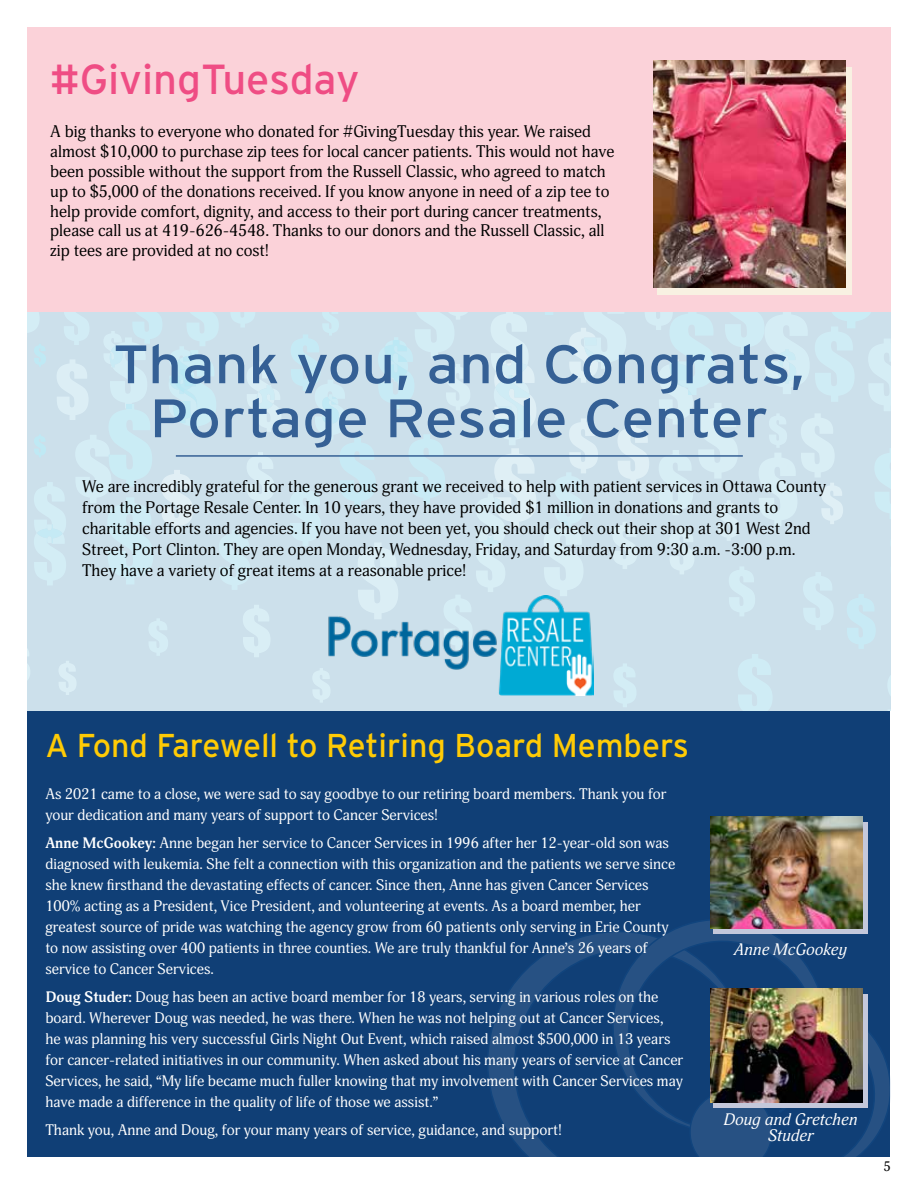
<style>
.page{position:relative;width:918px;height:1188px;background:#fff}
.page>*{position:absolute;margin:0;border:0;box-sizing:border-box;transform-origin:0 0}
.t1{font:54px/54px "Interstate";color:#356095;text-align:center;scale:1.1 1}
.t2{font:42px "Interstate";color:#ef4d84}
.t3{font:33px "Interstate";color:#ffcb05}
.t4{font:16.5px/19.8px "Adonis";color:#000}
.t5{font:italic 16.5px/16.5px "Adonis";color:#fff;text-align:center}
.t6{font:15px/21px "Adonis";color:#fff}
.t7{font:13.5px "Adonis";color:#000}
.s1{font-weight:700}
</style>
<div class="page">
<div style="left:27px;top:311px;width:863px;height:400px;background:#cce0eb"></div>
<svg style="left:243px;top:605px;width:27px;height:52px"></svg>
<svg style="left:149px;top:619px;width:19px;height:37px"></svg>
<svg style="left:27px;top:649px;width:3px;height:31px"></svg>
<svg style="left:59px;top:661px;width:17px;height:34px"></svg>
<svg style="left:27px;top:311px;width:254px;height:279px"></svg>
<svg style="left:290px;top:311px;width:600px;height:400px"></svg>
<div style="left:28px;top:711px;width:862px;height:445px;background:#103f76"></div>
<div style="left:27px;top:27px;width:864px;height:284px;background:#fbd2d9"></div>
<div style="left:658px;top:68px;width:194px;height:227px;background:linear-gradient(to right,#f8f1e2,#f8f1e2)"></div>
<img style="left:654px;top:61px;width:191px;height:226px">
<svg style="left:488px;top:934px;width:110px;height:222px"></svg>
<svg style="left:598px;top:921px;width:240px;height:205px"></svg>
<svg style="left:689px;top:1002px;width:202px;height:154px"></svg>
<div style="left:713px;top:822px;width:155px;height:111px;background:#c4c8db"></div>
<img style="left:710px;top:817px;width:153px;height:111px">
<div style="left:713px;top:994px;width:155px;height:114px;background:#c4c8db"></div>
<img style="left:710px;top:989px;width:153px;height:114px">
<hr style="left:176px;top:455px;width:567px;height:2px;background:#356095">
<img style="left:324px;top:595px;width:270px;height:100px">
<h2 class="t2" style="left:50px;top:56px;width:311px">#GivingTuesday</h2>
<p class="t4" style="left:50px;top:122px;width:566px">A big thanks to everyone who donated for #GivingTuesday this year. We raised almost $10,000 to purchase zip tees for local cancer patients. This would not have been possible without the support from the Russell Classic, who agreed to match up to $5,000 of the donations received. If you know anyone in need of a zip tee to help provide comfort, dignity, and access to their port during cancer treatments, please call us at 419-626-4548. Thanks to our donors and the Russell Classic, all zip tees are provided at no cost!</p>
<h1 class="t1" style="left:113px;top:337px;width:631px">Thank you, and Congrats,<br>Portage Resale Center</h1>
<p class="t4" style="left:82px;top:476px;width:745px;line-height:21px">We are incredibly grateful for the generous grant we received to help with patient services in Ottawa County from the Portage Resale Center. In 10 years, they have provided $1 million in donations and grants to charitable efforts and agencies. If you have not been yet, you should check out their shop at 301 West 2nd Street, Port Clinton. They are open Monday, Wednesday, Friday, and Saturday from 9:30 a.m. -3:00 p.m.<br>They have a variety of great items at a reasonable price!</p>
<h3 class="t3" style="left:45px;top:727px;width:645px">A Fond Farewell to Retiring Board Members</h3>
<p class="t6" style="left:45px;top:784px;width:623px">As 2021 came to a close, we were sad to say goodbye to our retiring board members. Thank you for your dedication and many years of support to Cancer Services!</p>
<p class="t6" style="left:45px;top:833px;width:632px"><span class="s1">Anne McGookey:</span> Anne began her service to Cancer Services in 1996 after her 12-year-old son was diagnosed with leukemia. She felt a connection with this organization and the patients we serve since she knew firsthand the devastating effects of cancer. Since then, Anne has given Cancer Services 100% acting as a President, Vice President, and volunteering at events. As a board member, her greatest source of pride was watching the agency grow from 60 patients only serving in Erie County to now assisting over 400 patients in three counties. We are truly thankful for Anne’s 26 years of service to Cancer Services.</p>
<p class="t6" style="left:45px;top:987px;width:639px"><span class="s1">Doug Studer:</span> Doug has been an active board member for 18 years, serving in various roles on the board. Wherever Doug was needed, he was there. When he was not helping out at Cancer Services,<br>he was planning his very successful Girls Night Out Event, which raised almost $500,000 in 13 years for cancer-related initiatives in our community. When asked about his many years of service at Cancer Services, he said, “My life became much fuller knowing that my involvement with Cancer Services may have made a difference in the quality of life of those we assist.”</p>
<p class="t6" style="left:45px;top:1119px;width:518px">Thank you, Anne and Doug, for your many years of service, guidance, and support!</p>
<p class="t5" style="left:734px;top:942px;width:114px">Anne McGookey</p>
<p class="t5" style="left:724px;top:1111px;width:135px">Doug and Gretchen<br>Studer</p>
<p class="t7" style="left:884px;top:1158px;width:9px">5</p>
</div>
